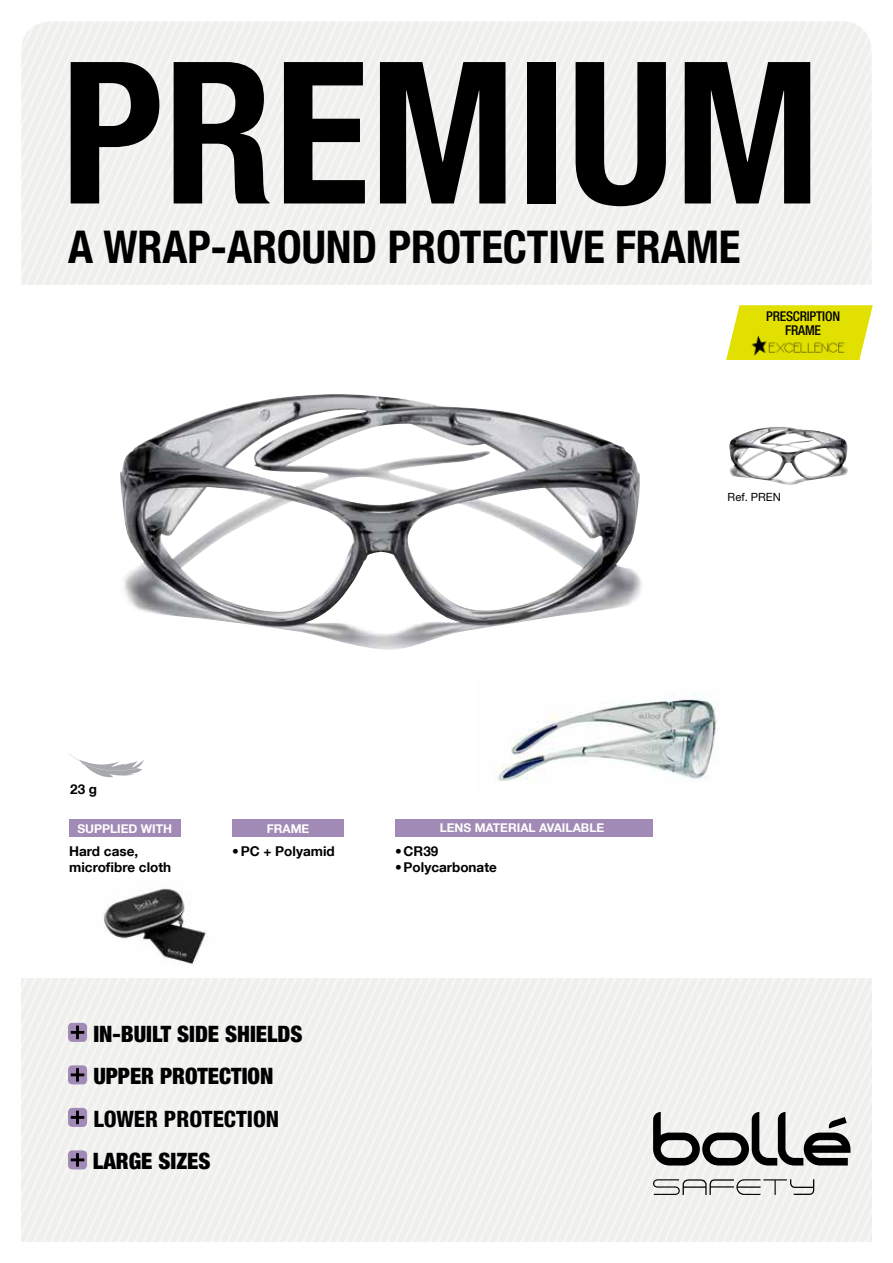
<style>
.page{position:relative;width:893px;height:1263px;background:#fff}
.page>*{position:absolute;margin:0;border:0;box-sizing:border-box;transform-origin:0 0}
.t1{font:700 condensed 198px "Helvetica Neue LT Com";color:#000}
.t2{font:700 condensed 45px "Helvetica Neue LT Com";letter-spacing:-.005em;color:#000}
.t3{font:900 condensed 22.5px/42.5px "Helvetica Neue LT Com";color:#000}
.t4{font:800 condensed 22.5px "Helvetica Neue LT Com";color:#000}
.t5{font:700 13.5px "Helvetica Neue LT Com";color:#000}
.t6{font:500 condensed 13.5px/13.5px "Helvetica Neue LT Com";letter-spacing:-.015em;color:#000;text-align:center}
.t7{font:700 12px "Helvetica Neue LT Com";color:#fff}
.t8{font:11.25px "Helvetica Neue LT Com";color:#000}
.s1{font-weight:100;font-stretch:condensed}
</style>
<div class="page">
<svg style="left:68px;top:753px;width:76px;height:24px"></svg>
<div style="left:69px;top:819px;width:111px;height:18px;background:#a18ab5"></div>
<div style="left:232px;top:819px;width:111px;height:18px;background:#a18ab5"></div>
<div style="left:395px;top:819px;width:258px;height:18px;background:#a18ab5"></div>
<svg style="left:653px;top:1112px;width:197px;height:53px"></svg>
<svg style="left:653px;top:1179px;width:161px;height:16px"></svg>
<img style="left:104px;top:888px;width:104px;height:77px">
<img style="left:495px;top:694px;width:222px;height:87px">
<img style="left:120px;top:394px;width:522px;height:256px">
<img style="left:729px;top:427px;width:119px;height:58px">
<div style="left:68px;top:1023px;width:19px;height:19px;background:#a18ab5;border-radius:4px"></div>
<svg style="left:71px;top:1025px;width:13px;height:14px"></svg>
<div style="left:68px;top:1065px;width:19px;height:19px;background:#a18ab5;border-radius:4px"></div>
<svg style="left:71px;top:1068px;width:13px;height:14px"></svg>
<div style="left:68px;top:1108px;width:19px;height:19px;background:#a18ab5;border-radius:4px"></div>
<svg style="left:71px;top:1110px;width:13px;height:14px"></svg>
<div style="left:68px;top:1150px;width:19px;height:19px;background:#a18ab5;border-radius:4px"></div>
<svg style="left:71px;top:1153px;width:13px;height:14px"></svg>
<svg style="left:726px;top:305px;width:147px;height:55px"></svg>
<img style="left:733px;top:335px;width:130px;height:21px">
<h1 class="t1" style="left:61px;top:15px;width:761px">PREMIUM</h1>
<h2 class="t2" style="left:68px;top:220px;width:674px">A WRAP-AROUND PROTECTIVE FRAME</h2>
<p class="t6" style="left:766px;top:309px;width:75px">PRESCRIPTION<br>FRAME</p>
<p class="t5" style="left:70px;top:781px;width:29px">23 g</p>
<p class="t7" style="left:267px;top:821px;width:44px">FRAME</p>
<p class="t7" style="left:440px;top:820px;width:166px">LENS MATERIAL AVAILABLE</p>
<p class="t5" style="left:395px;top:842px;width:45px"><span class="s1">•</span>CR39</p>
<p class="t5" style="left:395px;top:859px;width:103px"><span class="s1">•</span>Polycarbonate</p>
<p class="t7" style="left:77px;top:821px;width:96px">SUPPLIED WITH</p>
<p class="t5" style="left:69px;top:842px;width:71px">Hard case,</p>
<p class="t5" style="left:232px;top:842px;width:104px"><span class="s1">•</span>PC + Polyamid</p>
<p class="t5" style="left:69px;top:859px;width:103px">microfibre cloth</p>
<h3 class="t3" style="left:93px;top:1012px;width:211px">IN-BUILT SIDE SHIELDS<br>UPPER PROTECTION</h3>
<h3 class="t4" style="left:93px;top:1105px;width:187px">LOWER PROTECTION</h3>
<h3 class="t3" style="left:93px;top:1140px;width:119px">LARGE SIZES</h3>
<p class="t8" style="left:728px;top:490px;width:55px">Ref. PREN</p>
</div>
